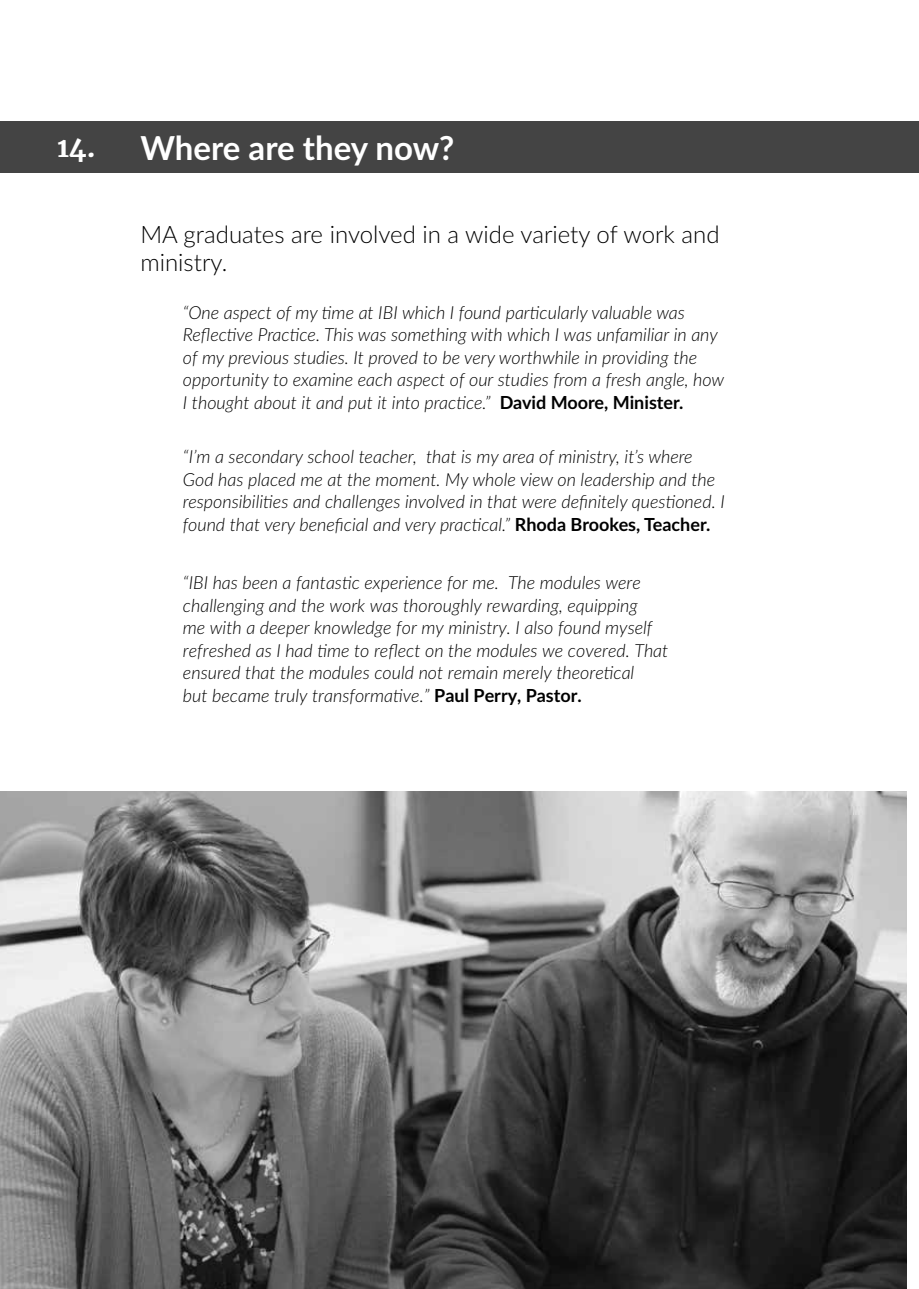
<style>
.page{position:relative;width:919px;height:1289px;background:#fff}
.page>*{position:absolute;margin:0;border:0;box-sizing:border-box;transform-origin:0 0}
.t1{font:700 33px "Lato";color:#fff}
.t2{font:300 24px/28.8px "Lato";color:#000}
.t3{font:italic 300 18px/22.5px "Lato";color:#000}
.s1{font-family:"Merriweather";font-size:27px}
.s2{font-weight:700;font-style:normal}
</style>
<div class="page">
<img style="left:0;top:791px;width:906px;height:497px">
<div style="left:0;top:121px;width:906px;height:52px;background:#444"></div>
<div style="left:906px;top:121px;width:12px;height:52px;background:#444"></div>
<h1 class="t1" style="left:57px;top:124px;width:399px"><span class="s1">14.</span> Where are they now?</h1>
<h2 class="t2" style="left:140px;top:219px;width:580px">MA graduates are involved in a wide variety of work and ministry.</h2>
<p class="t3" style="left:183px;top:300px;width:543px">“One aspect of my time at IBI which I found particularly valuable was Reflective Practice. This was something with which I was unfamiliar in any of my previous studies. It proved to be very worthwhile in providing the opportunity to examine each aspect of our studies from a fresh angle, how I thought about it and put it into practice.” <span class="s2">David Moore, Minister.</span></p>
<p class="t3" style="left:183px;top:444px;width:543px">“I’m a secondary school teacher, that is my area of ministry, it’s where God has placed me at the moment. My whole view on leadership and the responsibilities and challenges involved in that were definitely questioned. I found that very beneficial and very practical.” <span class="s2">Rhoda Brookes, Teacher.</span></p>
<p class="t3" style="left:183px;top:570px;width:487px">“IBI has been a fantastic experience for me. The modules were challenging and the work was thoroughly rewarding, equipping<br>me with a deeper knowledge for my ministry. I also found myself refreshed as I had time to reflect on the modules we covered. That ensured that the modules could not remain merely theoretical<br>but became truly transformative.” <span class="s2">Paul Perry, Pastor.</span></p>
</div>
